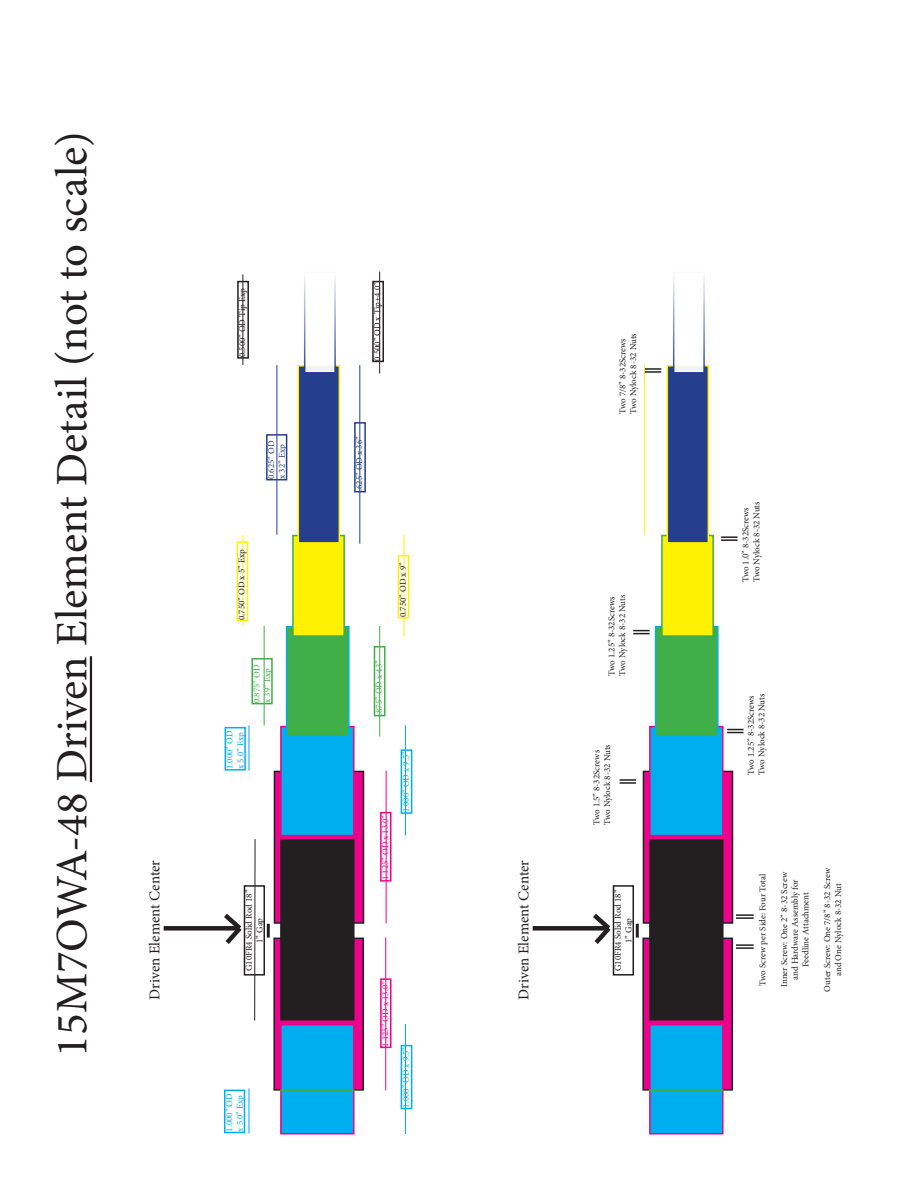
<style>
.page{position:relative;width:918px;height:1188px;background:#fff}
.page>*{position:absolute;margin:0;border:0;box-sizing:border-box;transform-origin:0 0}
.t1{font:45px "Minion Pro";color:#231f20}
.t2{font:15px "Minion Pro";color:#231f20}
.t3{font:9px/10.8px "Minion Pro";color:#231f20;text-align:center}
.t4{font:9px/10.8px "Minion Pro";color:#00aeef}
.t5{font:9px "Minion Pro";color:#ed028c}
.t6{font:9px/10.8px "Minion Pro";color:#40ae49}
.t7{font:9px/10.8px "Minion Pro";color:#253f8e}
</style>
<div class="page">
<hr style="left:90px;top:656px;width:2px;height:126px;background:#231f20">
<hr style="left:644px;top:365px;width:1px;height:170px;background:#fff101">
<svg style="left:620px;top:779px;width:16px;height:5px"></svg>
<svg style="left:727px;top:729px;width:17px;height:4px"></svg>
<svg style="left:721px;top:536px;width:17px;height:5px"></svg>
<svg style="left:633px;top:630px;width:17px;height:4px"></svg>
<svg style="left:645px;top:368px;width:16px;height:5px"></svg>
<div style="left:533px;top:926px;width:74px;height:5px;background:#231f20"></div>
<svg style="left:588px;top:909px;width:25px;height:40px"></svg>
<div style="left:274px;top:938px;width:89px;height:152px;background:#ed028c"></div>
<div style="left:273px;top:938px;width:91px;height:153px;border:2px solid #231f20"></div>
<div style="left:280px;top:1024px;width:75px;height:110px;background:#00aeef;border:2px solid #ed028c"></div>
<hr style="left:280px;top:1090px;width:75px;height:1px;background:#40ae49">
<div style="left:164px;top:926px;width:74px;height:5px;background:#231f20"></div>
<svg style="left:219px;top:909px;width:25px;height:40px"></svg>
<hr style="left:405px;top:1024px;width:1px;height:110px;background:#00aeef">
<div style="left:380px;top:978px;width:11px;height:70px;border:2px solid #ed028c"></div>
<div style="left:274px;top:771px;width:90px;height:152px;background:#ed028c"></div>
<div style="left:274px;top:771px;width:90px;height:153px;border:2px solid #231f20"></div>
<div style="left:280px;top:726px;width:75px;height:110px;background:#00aeef;border:2px solid #ed028c"></div>
<div style="left:281px;top:840px;width:73px;height:180px;background:#231f20"></div>
<div style="left:280px;top:839px;width:75px;height:181px;border:2px solid #231f20"></div>
<hr style="left:385px;top:938px;width:1px;height:152px;background:#ed028c">
<hr style="left:386px;top:771px;width:1px;height:152px;background:#ed028c">
<hr style="left:249px;top:725px;width:1px;height:46px;background:#00aeef">
<div style="left:244px;top:885px;width:21px;height:91px;border:2px solid #231f20"></div>
<hr style="left:267px;top:924px;width:3px;height:14px;background:#231f20">
<hr style="left:254px;top:839px;width:1px;height:181px;background:#231f20">
<hr style="left:405px;top:725px;width:1px;height:111px;background:#00aeef">
<div style="left:380px;top:812px;width:11px;height:70px;border:2px solid #ed028c"></div>
<hr style="left:249px;top:1088px;width:1px;height:46px;background:#00aeef">
<div style="left:286px;top:626px;width:64px;height:110px;background:#40ae49;border:2px solid #00aeef"></div>
<div style="left:292px;top:535px;width:53px;height:102px;background:#fff101;border:2px solid #40ae49"></div>
<div style="left:298px;top:365px;width:42px;height:179px;background:#253f8e;border:2px solid #fff101"></div>
<div style="left:304px;top:272px;width:32px;height:102px;background:#fff"></div>
<hr style="left:379px;top:626px;width:1px;height:110px;background:#40ae49">
<div style="left:401px;top:749px;width:11px;height:65px;border:2px solid #00aeef"></div>
<hr style="left:404px;top:535px;width:1px;height:102px;background:#fff101">
<div style="left:374px;top:646px;width:11px;height:70px;border:2px solid #40ae49"></div>
<div style="left:225px;top:727px;width:21px;height:44px;border:2px solid #00aeef"></div>
<hr style="left:264px;top:626px;width:1px;height:99px;background:#40ae49">
<div style="left:251px;top:658px;width:22px;height:46px;border:2px solid #40ae49"></div>
<hr style="left:243px;top:535px;width:1px;height:91px;background:#fff101">
<hr style="left:360px;top:365px;width:1px;height:179px;background:#253f8e">
<div style="left:398px;top:555px;width:11px;height:63px;border:2px solid #fff101"></div>
<hr style="left:277px;top:365px;width:1px;height:170px;background:#253f8e">
<div style="left:237px;top:541px;width:11px;height:80px;border:2px solid #fff101"></div>
<hr style="left:379px;top:272px;width:1px;height:102px;background:#231f20">
<div style="left:354px;top:422px;width:12px;height:70px;border:2px solid #253f8e"></div>
<div style="left:266px;top:434px;width:21px;height:46px;border:2px solid #253f8e"></div>
<hr style="left:243px;top:274px;width:1px;height:91px;background:#231f20">
<div style="left:372px;top:281px;width:12px;height:81px;border:2px solid #231f20"></div>
<div style="left:237px;top:281px;width:12px;height:78px;border:2px solid #231f20"></div>
<div style="left:401px;top:1045px;width:11px;height:64px;border:2px solid #00aeef"></div>
<div style="left:224px;top:1090px;width:21px;height:43px;border:2px solid #00aeef"></div>
<div style="left:643px;top:938px;width:89px;height:152px;background:#ed028c"></div>
<div style="left:642px;top:938px;width:91px;height:153px;border:2px solid #231f20"></div>
<div style="left:649px;top:1024px;width:75px;height:110px;background:#00aeef;border:2px solid #ed028c"></div>
<hr style="left:649px;top:1090px;width:75px;height:1px;background:#40ae49">
<div style="left:643px;top:771px;width:90px;height:152px;background:#ed028c"></div>
<div style="left:643px;top:771px;width:90px;height:153px;border:2px solid #231f20"></div>
<div style="left:649px;top:726px;width:75px;height:110px;background:#00aeef;border:2px solid #ed028c"></div>
<div style="left:650px;top:840px;width:73px;height:180px;background:#231f20"></div>
<div style="left:649px;top:839px;width:75px;height:181px;border:2px solid #231f20"></div>
<div style="left:613px;top:885px;width:21px;height:91px;border:2px solid #231f20"></div>
<hr style="left:636px;top:924px;width:3px;height:14px;background:#231f20">
<div style="left:655px;top:626px;width:64px;height:110px;background:#40ae49;border:2px solid #00aeef"></div>
<div style="left:661px;top:535px;width:53px;height:102px;background:#fff101;border:2px solid #40ae49"></div>
<div style="left:667px;top:365px;width:42px;height:179px;background:#253f8e;border:2px solid #fff101"></div>
<div style="left:673px;top:272px;width:32px;height:102px;background:#fff"></div>
<svg style="left:736px;top:944px;width:18px;height:5px"></svg>
<svg style="left:736px;top:914px;width:18px;height:5px"></svg>
<p class="t1" style="left:42px;top:1057px;width:927px;rotate:-90deg">15M7OWA-48 Driven Element Detail (not to scale)</p>
<p class="t3" style="left:237px;top:357px;width:70px;rotate:-90deg">0.500” OD Tip Exp</p>
<p class="t7" style="left:266px;top:479px;width:40px;rotate:-90deg">0.625” OD x 32” Exp</p>
<p class="t3" style="left:236px;top:620px;width:72px;rotate:-90deg">0.750” OD x 5” Exp</p>
<p class="t6" style="left:251px;top:703px;width:40px;rotate:-90deg">0.875” OD x 39” Exp</p>
<p class="t4" style="left:224px;top:769px;width:40px;rotate:-90deg">1.000” OD x 5.0” Exp</p>
<p class="t3" style="left:372px;top:361px;width:80px;rotate:-90deg">0.500” OD x Tip+4.0”</p>
<p class="t7" style="left:354px;top:491px;width:56px;rotate:-90deg">.625” OD x 36”</p>
<p class="t3" style="left:397px;top:617px;width:56px;rotate:-90deg">0.750” OD x 9”</p>
<p class="t6" style="left:374px;top:715px;width:56px;rotate:-90deg">.875” OD x 43”</p>
<p class="t4" style="left:400px;top:812px;width:62px;rotate:-90deg">1.000” OD x 9.5”</p>
<p class="t5" style="left:379px;top:880px;width:67px;rotate:-90deg">1.125” OD x 13.0”</p>
<p class="t2" style="left:145px;top:1000px;width:141px;rotate:-90deg">Driven Element Center</p>
<p class="t2" style="left:514px;top:1000px;width:141px;rotate:-90deg">Driven Element Center</p>
<p class="t3" style="left:244px;top:971px;width:83px;rotate:-90deg">G10FR4 Solid Rod 18”</p>
<p class="t3" style="left:254px;top:943px;width:26px;rotate:-90deg">1” Gap</p>
<p class="t5" style="left:379px;top:1047px;width:67px;rotate:-90deg">1.125” OD x 13.0”</p>
<p class="t4" style="left:400px;top:1108px;width:62px;rotate:-90deg">1.000” OD x 9.5”</p>
<p class="t4" style="left:224px;top:1132px;width:40px;rotate:-90deg">1.000” OD x 5.0” Exp</p>
<p class="t3" style="left:617px;top:414px;width:77px;rotate:-90deg">Two 7/8” 8-32Screws</p>
<p class="t3" style="left:628px;top:414px;width:82px;rotate:-90deg">Two Nylock 8-32 Nuts</p>
<p class="t3" style="left:606px;top:676px;width:81px;rotate:-90deg">Two 1.25” 8-32Screws</p>
<p class="t3" style="left:617px;top:676px;width:82px;rotate:-90deg">Two Nylock 8-32 Nuts</p>
<p class="t3" style="left:591px;top:825px;width:76px;rotate:-90deg">Two 1.5” 8-32Screws</p>
<p class="t3" style="left:602px;top:825px;width:82px;rotate:-90deg">Two Nylock 8-32 Nuts</p>
<p class="t3" style="left:613px;top:971px;width:83px;rotate:-90deg">G10FR4 Solid Rod 18”</p>
<p class="t3" style="left:623px;top:943px;width:26px;rotate:-90deg">1” Gap</p>
<p class="t3" style="left:740px;top:582px;width:76px;rotate:-90deg">Two 1.0” 8-32Screws</p>
<p class="t3" style="left:751px;top:582px;width:82px;rotate:-90deg">Two Nylock 8-32 Nuts</p>
<p class="t3" style="left:745px;top:775px;width:81px;rotate:-90deg">Two 1.25” 8-32Screws</p>
<p class="t3" style="left:756px;top:775px;width:82px;rotate:-90deg">Two Nylock 8-32 Nuts</p>
<p class="t3" style="left:757px;top:986px;width:113px;rotate:-90deg">Two Screw per Side: Four Total</p>
<p class="t3" style="left:779px;top:987px;width:117px;rotate:-90deg">Inner Screw: One 2” 8-32 Screw and Hardware Assembly for</p>
<p class="t3" style="left:800px;top:967px;width:77px;rotate:-90deg">Feedline Attachment</p>
<p class="t3" style="left:822px;top:992px;width:125px;rotate:-90deg">Outer Screw: One 7/8” 8-32 Screw</p>
<p class="t3" style="left:833px;top:976px;width:94px;rotate:-90deg">and One Nylock 8-32 Nut</p>
</div>
